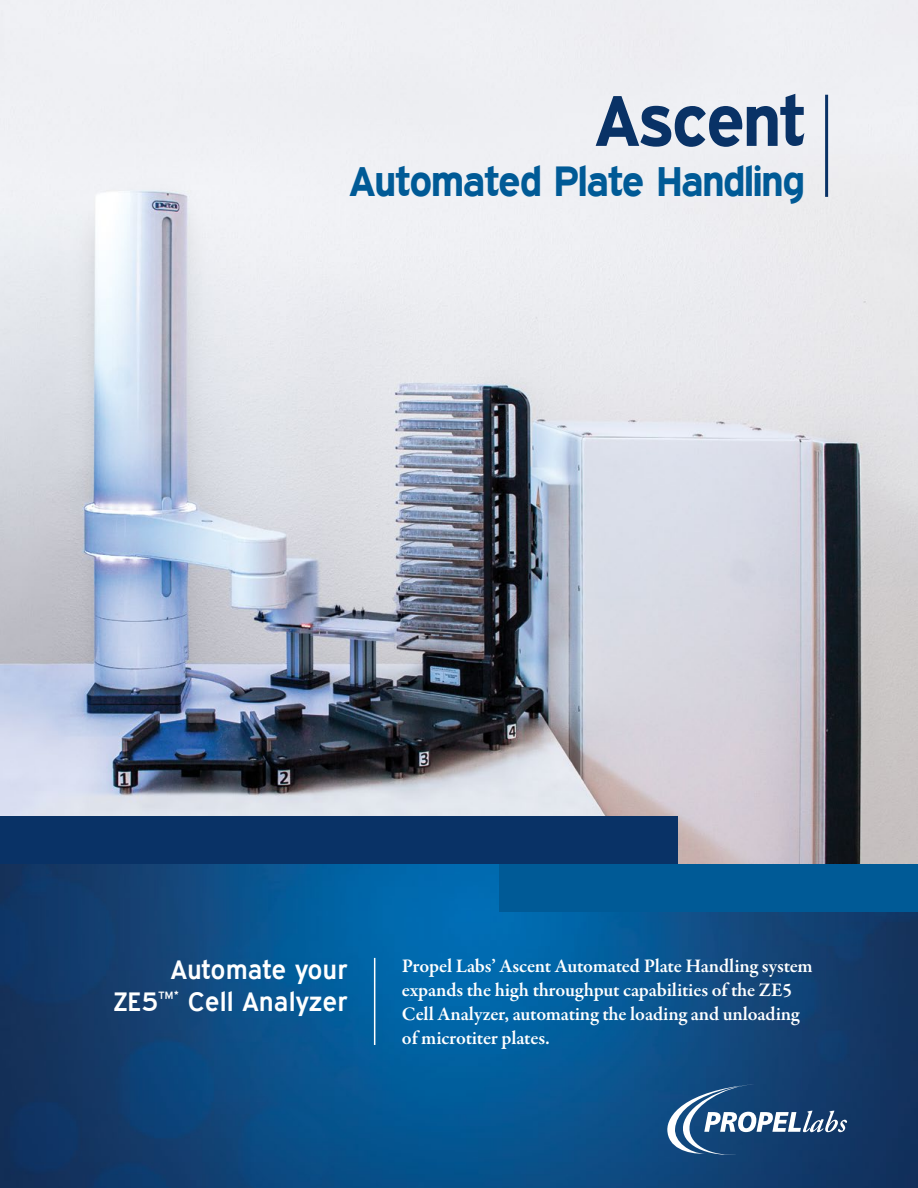
<style>
.page{position:relative;width:918px;height:1188px;background:#fff}
.page>*{position:absolute;margin:0;border:0;box-sizing:border-box;transform-origin:0 0}
.t1{font:700 72px "Expressway Rg";color:#093266}
.t2{font:700 42px "Expressway Rg";color:#005a96}
.t3{font:27px/32.4px "Expressway Sb";color:#fff;text-align:right}
.t4{font:600 19.5px/24px "Garamond Premr Pro";letter-spacing:-.01em;color:#fff}
</style>
<div class="page">
<img style="left:0;top:0;width:918px;height:1188px">
<svg style="left:667px;top:1084px;width:180px;height:71px;background:#3a618a"></svg>
<div style="left:500px;top:864px;width:418px;height:47px;background:#005a96"></div>
<hr style="left:374px;top:958px;width:1px;height:87px;background:#fff">
<hr style="left:825px;top:95px;width:3px;height:102px;background:#093266">
<div style="left:0;top:817px;width:677px;height:47px;background:#093266"></div>
<h1 class="t1" style="left:595px;top:77px;width:211px">Ascent</h1>
<h2 class="t2" style="left:349px;top:156px;width:457px">Automated Plate Handling</h2>
<h3 class="t3" style="left:114px;top:952px;width:235px">Automate your<br>ZE5<sup>™</sup><sup>*</sup> Cell Analyzer</h3>
<p class="t4" style="left:402px;top:954px;width:412px">Propel Labs’ Ascent Automated Plate Handling system expands the high throughput capabilities of the ZE5<br>Cell Analyzer, automating the loading and unloading of microtiter plates.</p>
</div>
